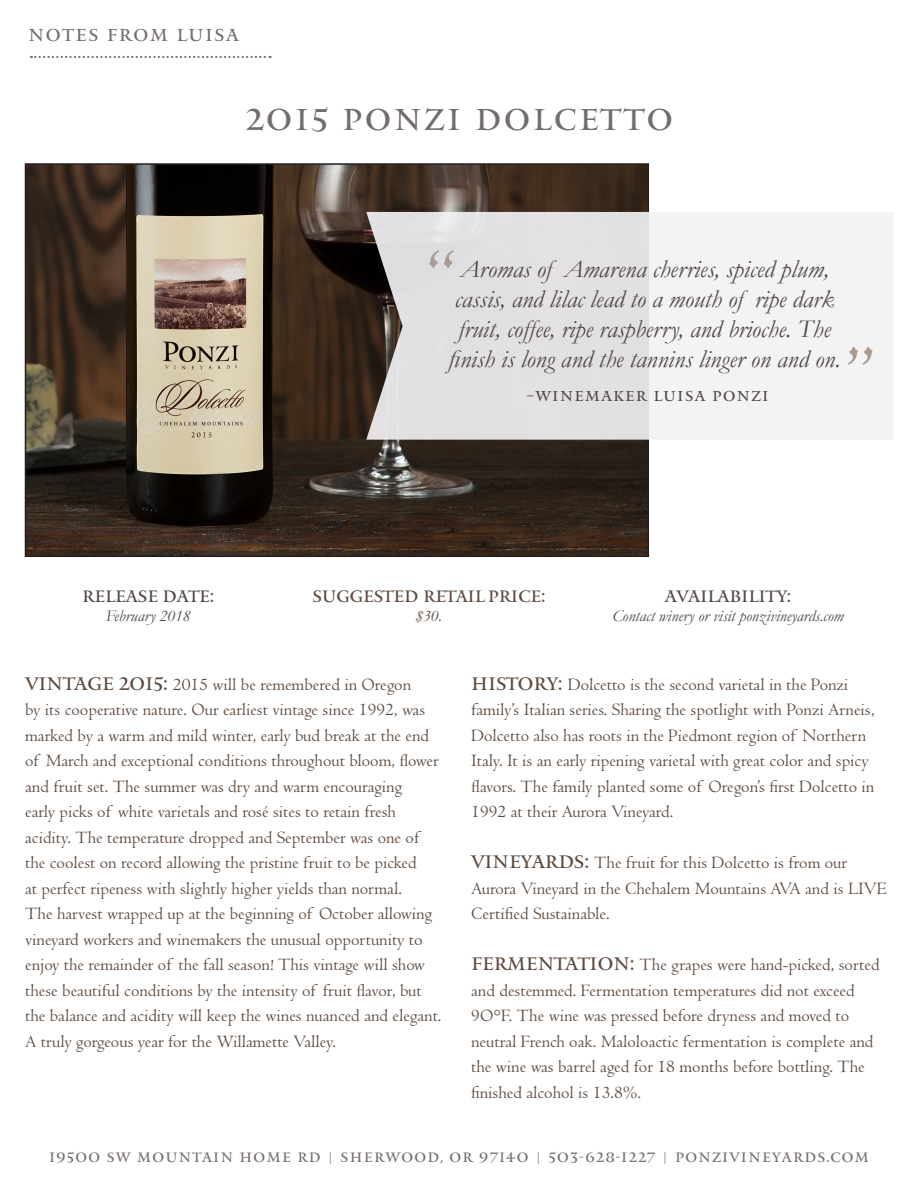
<style>
.page{position:relative;width:918px;height:1188px;background:#fff}
.page>*{position:absolute;margin:0;border:0;box-sizing:border-box;transform-origin:0 0}
.t1{font:30px "Mantinia";letter-spacing:.1em;color:#524747}
.t2{font:italic 25.5px/30px "Garamond";color:#524747;text-align:center}
.t3{font:18px/25.5px "Centaur";color:#5d4a3e}
.t4{font:17.25px "Mantinia";letter-spacing:.1em;color:#524747}
.t5{font:italic 16.35px "Garamond";color:#524747}
.t6{font:16.35px "Mantinia";color:#524747}
.t7{font:16.35px/19.6px "Mantinia";color:#5d4a3e;text-align:center}
.t8{font:14.25px "Mantinia";letter-spacing:.1em;color:#524747}
.t9{font:13.5px "Mantinia";letter-spacing:.1em;color:#524747}
.s1{font-family:"Garamond";font-style:italic}
.s2{font-family:"Mantinia"}
.s3{font-family:"Centaur"}
</style>
<div class="page">
<svg style="left:31px;top:56px;width:240px;height:2px"></svg>
<img style="left:28px;top:166px;width:618px;height:388px">
<div style="left:25px;top:163px;width:624px;height:394px;border:2px solid #231f20"></div>
<svg style="left:366px;top:212px;width:527px;height:228px;fill:#e3e1e2"></svg>
<svg style="left:429px;top:250px;width:25px;height:18px"></svg>
<svg style="left:848px;top:347px;width:24px;height:18px"></svg>
<p class="t4" style="left:28px;top:25px;width:212px">NOTES FROM LUISA</p>
<h1 class="t1" style="left:245px;top:101px;width:429px">2015 PONZI DOLCETTO</h1>
<p class="t6" style="left:82px;top:586px;width:133px">RELEASE DATE:</p>
<p class="t5" style="left:106px;top:606px;width:86px">February 2018</p>
<p class="t2" style="left:449px;top:254px;width:394px">Aromas of Amarena cherries, spiced plum, cassis, and lilac lead to a mouth of ripe dark fruit, coffee, ripe raspberry, and brioche. The finish is long and the tannins linger on and on.</p>
<p class="t8" style="left:527px;top:388px;width:243px">–WINEMAKER LUISA PONZI</p>
<p class="t7" style="left:312px;top:587px;width:235px">SUGGESTED RETAIL PRICE: <span class="s1">$30.</span></p>
<p class="t6" style="left:665px;top:586px;width:128px">AVAILABILITY:</p>
<p class="t5" style="left:612px;top:606px;width:233px">Contact winery or visit ponzivineyards.com</p>
<p class="t3" style="left:25px;top:672px;width:418px"><span class="s2">VINTAGE 2015:</span> 2015 will be remembered in Oregon<br>by its cooperative nature. Our earliest vintage since 1992, was marked by a warm and mild winter, early bud break at the end of March and exceptional conditions throughout bloom, flower and fruit set. The summer was dry and warm encouraging<br>early picks of white varietals and rosé sites to retain fresh acidity. The temperature dropped and September was one of the coolest on record allowing the pristine fruit to be picked<br>at perfect ripeness with slightly higher yields than normal.<br>The harvest wrapped up at the beginning of October allowing vineyard workers and winemakers the unusual opportunity to enjoy the remainder of the fall season! This vintage will show these beautiful conditions by the intensity of fruit flavor, but the balance and acidity will keep the wines nuanced and elegant.<br>A truly gorgeous year for the Willamette Valley.</p>
<p class="t3" style="left:471px;top:672px;width:405px"><span class="s2">HISTORY:</span> Dolcetto is the second varietal in the Ponzi family’s Italian series. Sharing the spotlight with Ponzi Arneis, Dolcetto also has roots in the Piedmont region of Northern Italy. It is an early ripening varietal with great color and spicy flavors. The family planted some of Oregon’s first Dolcetto in 1992 at their Aurora Vineyard.</p>
<p class="t3" style="left:471px;top:850px;width:417px"><span class="s2">VINEYARDS:</span> The fruit for this Dolcetto is from our<br>Aurora Vineyard in the Chehalem Mountains AVA and is LIVE<br>Certified Sustainable.</p>
<p class="t3" style="left:471px;top:952px;width:410px"><span class="s2">FERMENTATION:</span> The grapes were hand-picked, sorted and destemmed. Fermentation temperatures did not exceed 9O°F. The wine was pressed before dryness and moved to neutral French oak. Maloloactic fermentation is complete and the wine was barrel aged for 18 months before bottling. The finished alcohol is 13.8%.</p>
<p class="t9" style="left:49px;top:1149px;width:821px">19500 SW MOUNTAIN HOME RD <span class="s3">|</span> SHERWOOD, OR 97140 <span class="s3">|</span> 503-628-1227 <span class="s3">|</span> PONZIVINEYARDS.COM</p>
</div>
